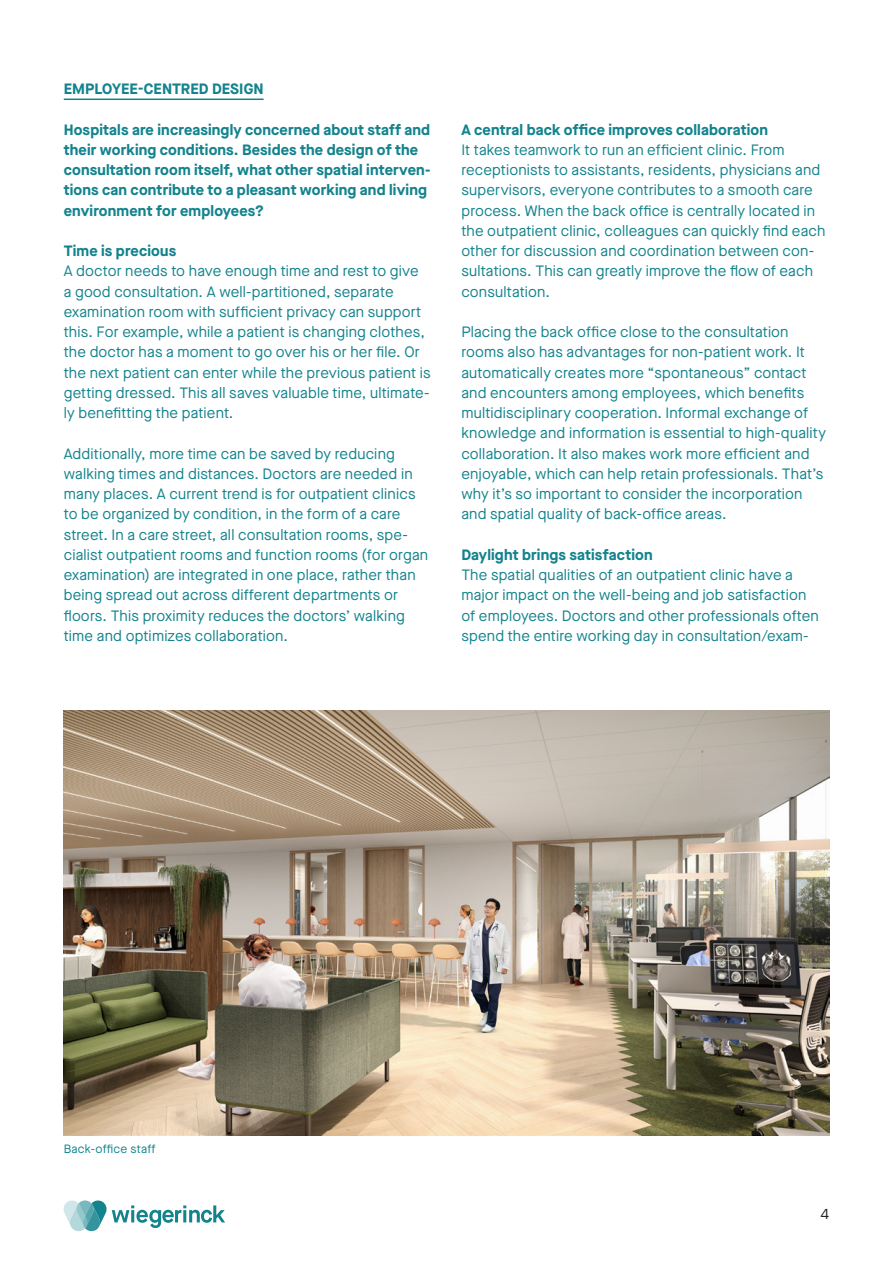
<style>
.page{position:relative;width:893px;height:1263px;background:#fff}
.page>*{position:absolute;margin:0;border:0;box-sizing:border-box;transform-origin:0 0}
.Broodtekst_-_UK{font:15px/20.2px "Maison Neue";letter-spacing:.01em;color:#13838d}
.Broodtekst_-_UK-2{font:700 15px/20.2px "Maison Neue";letter-spacing:.01em;color:#13838d}
.Broodtekst_-_NL{font:700 15px "Maison Neue";letter-spacing:.005em;color:#13838d}
.t1{font:15px "Maison Neue";color:#231f20}
.Onderschrift{font:12px "Maison Neue";letter-spacing:.02em;color:#13838d}
</style>
<div class="page">
<hr style="left:64px;top:99px;width:200px;height:1px;background:#13838d">
<img style="left:64px;top:711px;width:765px;height:425px">
<svg style="left:64px;top:1200px;width:161px;height:31px"></svg>
<p class="Broodtekst_-_NL" style="left:64px;top:78px;width:201px">EMPLOYEE-CENTRED DESIGN</p>
<p class="Broodtekst_-_UK-2" style="left:64px;top:119px;width:368px">Hospitals are increasingly concerned about staff and their working conditions. Besides the design of the consultation room itself, what other spatial interven&shy;tions can contribute to a pleasant working and living environment for employees?</p>
<p class="Broodtekst_-_UK-2" style="left:64px;top:240px;width:114px">Time is precious</p>
<p class="Broodtekst_-_UK" style="left:64px;top:261px;width:368px">A doctor needs to have enough time and rest to give<br>a good consultation. A well-partitioned, separate examination room with sufficient privacy can support this. For example, while a patient is changing clothes, the doctor has a moment to go over his or her file. Or the next patient can enter while the previous patient is getting dressed. This all saves valuable time, ultimate&shy;ly benefitting the patient.</p>
<p class="Broodtekst_-_UK" style="left:64px;top:443px;width:366px">Additionally, more time can be saved by reducing walking times and distances. Doctors are needed in many places. A current trend is for outpatient clinics to be organized by condition, in the form of a care street. In a care street, all consultation rooms, spe&shy;cialist outpatient rooms and function rooms (for organ examination) are integrated in one place, rather than being spread out across different departments or floors. This proximity reduces the doctors’ walking time and optimizes collaboration.</p>
<p class="Broodtekst_-_UK-2" style="left:461px;top:119px;width:308px">A central back office improves collaboration</p>
<p class="Broodtekst_-_UK" style="left:461px;top:139px;width:366px">It takes teamwork to run an efficient clinic. From receptionists to assistants, residents, physicians and supervisors, everyone contributes to a smooth care process. When the back office is centrally located in the outpatient clinic, colleagues can quickly find each other for discussion and coordination between con&shy;sultations. This can greatly improve the flow of each consultation.</p>
<p class="Broodtekst_-_UK" style="left:461px;top:322px;width:366px">Placing the back office close to the consultation rooms also has advantages for non-patient work. It automatically creates more “spontaneous” contact and encounters among employees, which benefits multidisciplinary cooperation. Informal exchange of knowledge and information is essential to high-quality collaboration. It also makes work more efficient and enjoyable, which can help retain professionals. That’s why it’s so important to consider the incorporation and spatial quality of back-office areas.</p>
<p class="Broodtekst_-_UK-2" style="left:461px;top:544px;width:193px">Daylight brings satisfaction</p>
<p class="Broodtekst_-_UK" style="left:461px;top:565px;width:359px">The spatial qualities of an outpatient clinic have a major impact on the well-being and job satisfaction of employees. Doctors and other professionals often spend the entire working day in consultation/exam-</p>
<p class="Onderschrift" style="left:64px;top:1140px;width:93px">Back-office staff</p>
<p class="t1" style="left:821px;top:1204px;width:10px">4</p>
</div>
